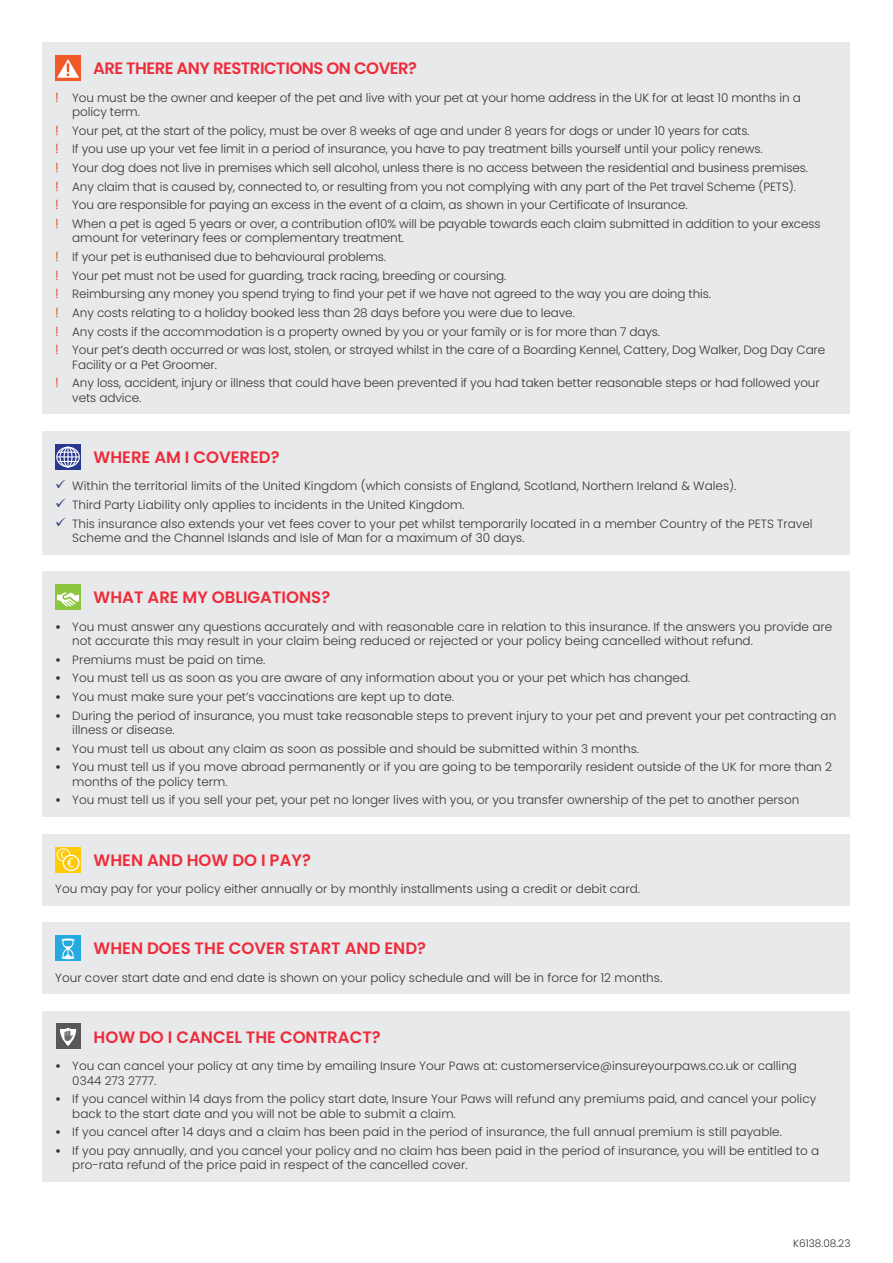
<style>
.page{position:relative;width:893px;height:1263px;background:#fff}
.page>*{position:absolute;margin:0;border:0;box-sizing:border-box;transform-origin:0 0}
.t1{font:600 16.5px "Poppins";color:#ee2c3b}
.t2{font:600 16.5px "Poppins";letter-spacing:-.03em;color:#ee2c3b}
.t3{font:300 12px/14.4px "Poppins";color:#363536}
.t4{font:300 10.5px "Poppins";color:#363536}
.s1{font-family:"FS Albert";font-weight:400;font-size:13.5px;color:#e5582d}
.s2{font-weight:700}
</style>
<div class="page">
<div style="left:43px;top:431px;width:807px;height:124px;background:#e8e9ea"></div>
<svg style="left:55px;top:444px;width:26px;height:25px"></svg>
<div style="left:56px;top:447px;width:24px;height:20px;border:1px solid #fff;border-radius:50%"></div>
<div style="left:59px;top:447px;width:18px;height:20px;border:1px solid #fff;border-radius:50%"></div>
<div style="left:64px;top:447px;width:8px;height:20px;border:1px solid #fff;border-radius:50%"></div>
<hr style="left:67px;top:447px;width:2px;height:20px;background:#fff">
<svg style="left:57px;top:452px;width:22px;height:10px"></svg>
<div style="left:43px;top:571px;width:807px;height:246px;background:#e8e9ea"></div>
<div style="left:55px;top:584px;width:26px;height:26px;background:#8bc63e"></div>
<svg style="left:57px;top:592px;width:22px;height:15px"></svg>
<div style="left:43px;top:834px;width:807px;height:72px;background:#e8e9ea"></div>
<div style="left:55px;top:847px;width:26px;height:25px;background:#feca0a"></div>
<div style="left:57px;top:848px;width:13px;height:13px;border:1px solid #fff;border-radius:50%"></div>
<svg style="left:63px;top:855px;width:16px;height:15px"></svg>
<div style="left:63px;top:855px;width:17px;height:16px;border:1px solid #fff;border-radius:50%"></div>
<svg style="left:59px;top:850px;width:16px;height:18px"></svg>
<div style="left:43px;top:922px;width:807px;height:72px;background:#e8e9ea"></div>
<div style="left:55px;top:935px;width:26px;height:26px;background:#24aae1"></div>
<svg style="left:62px;top:938px;width:12px;height:21px"></svg>
<div style="left:43px;top:1011px;width:807px;height:171px;background:#e8e9ea"></div>
<div style="left:56px;top:1024px;width:24px;height:25px;background:#57585a"></div>
<svg style="left:60px;top:1028px;width:16px;height:18px"></svg>
<div style="left:43px;top:43px;width:807px;height:371px;background:#e8e9ea"></div>
<div style="left:55px;top:55px;width:26px;height:26px;background:#f15929"></div>
<svg style="left:57px;top:59px;width:22px;height:19px"></svg>
<p class="t2" style="left:93px;top:59px;width:326px">ARE THERE ANY RESTRICTIONS ON COVER?</p>
<p class="t3" style="left:72px;top:90px;width:730px;text-indent:-17px"><span class="s1">!</span> You must be the owner and keeper of the pet and live with your pet at your home address in the UK for at least 10 months in a policy term.</p>
<p class="t3" style="left:55px;top:123px;width:696px"><span class="s1">!</span> Your pet, at the start of the policy, must be over 8 weeks of age and under 8 years for dogs or under 10 years for cats.</p>
<p class="t3" style="left:55px;top:142px;width:709px"><span class="s1">!</span> If you use up your vet fee limit in a period of insurance, you have to pay treatment bills yourself until your policy renews.</p>
<p class="t3" style="left:55px;top:161px;width:754px"><span class="s1">!</span> Your dog does not live in premises which sell alcohol, unless there is no access between the residential and business premises.</p>
<p class="t3" style="left:55px;top:179px;width:742px"><span class="s1">!</span> Any claim that is caused by, connected to, or resulting from you not complying with any part of the Pet travel Scheme (PETS).</p>
<p class="t3" style="left:55px;top:198px;width:634px"><span class="s1">!</span> You are responsible for paying an excess in the event of a claim, as shown in your Certificate of Insurance.</p>
<p class="t3" style="left:72px;top:217px;width:750px;text-indent:-17px"><span class="s1">!</span> When a pet is aged 5 years or over, a contribution of10% will be payable towards each claim submitted in addition to your excess amount for veterinary fees or complementary treatment.</p>
<p class="t3" style="left:55px;top:250px;width:332px"><span class="s1">!</span> If your pet is euthanised due to behavioural problems.</p>
<p class="t3" style="left:55px;top:268px;width:453px"><span class="s1">!</span> Your pet must not be used for guarding, track racing, breeding or coursing.</p>
<p class="t3" style="left:55px;top:287px;width:657px"><span class="s1">!</span> Reimbursing any money you spend trying to find your pet if we have not agreed to the way you are doing this.</p>
<p class="t3" style="left:55px;top:306px;width:521px"><span class="s1">!</span> Any costs relating to a holiday booked less than 28 days before you were due to leave.</p>
<p class="t3" style="left:55px;top:324px;width:606px"><span class="s1">!</span> Any costs if the accommodation is a property owned by you or your family or is for more than 7 days.</p>
<p class="t3" style="left:72px;top:343px;width:754px;text-indent:-17px"><span class="s1">!</span> Your pet’s death occurred or was lost, stolen, or strayed whilst in the care of a Boarding Kennel, Cattery, Dog Walker, Dog Day Care<br>Facility or a Pet Groomer.</p>
<p class="t3" style="left:72px;top:376px;width:749px;text-indent:-17px"><span class="s1">!</span> Any loss, accident, injury or illness that could have been prevented if you had taken better reasonable steps or had followed your vets advice.</p>
<p class="t1" style="left:94px;top:448px;width:188px">WHERE AM I COVERED?</p>
<p class="t3" style="left:72px;top:479px;width:666px">Within the territorial limits of the United Kingdom (which consists of England, Scotland, Northern Ireland &amp; Wales).</p>
<p class="t3" style="left:72px;top:498px;width:394px">Third Party Liability only applies to incidents in the United Kingdom.</p>
<p class="t3" style="left:72px;top:516px;width:742px">This insurance also extends your vet fees cover to your pet whilst temporarily located in a member Country of the PETS Travel<br>Scheme and the Channel Islands and Isle of Man for a maximum of 30 days.</p>
<p class="t1" style="left:94px;top:588px;width:238px">WHAT ARE MY OBLIGATIONS?</p>
<p class="t3" style="left:72px;top:619px;width:761px;text-indent:-17px"><span class="s2">•</span> You must answer any questions accurately and with reasonable care in relation to this insurance. If the answers you provide are not accurate this may result in your claim being reduced or rejected or your policy being cancelled without refund.</p>
<p class="t3" style="left:55px;top:652px;width:212px"><span class="s2">•</span> Premiums must be paid on time.</p>
<p class="t3" style="left:55px;top:671px;width:637px"><span class="s2">•</span> You must tell us as soon as you are aware of any information about you or your pet which has changed.</p>
<p class="t3" style="left:55px;top:690px;width:400px"><span class="s2">•</span> You must make sure your pet’s vaccinations are kept up to date.</p>
<p class="t3" style="left:72px;top:708px;width:765px;text-indent:-17px"><span class="s2">•</span> During the period of insurance, you must take reasonable steps to prevent injury to your pet and prevent your pet contracting an illness or disease.</p>
<p class="t3" style="left:55px;top:741px;width:585px"><span class="s2">•</span> You must tell us about any claim as soon as possible and should be submitted within 3 months.</p>
<p class="t3" style="left:72px;top:760px;width:761px;text-indent:-17px"><span class="s2">•</span> You must tell us if you move abroad permanently or if you are going to be temporarily resident outside of the UK for more than 2 months of the policy term.</p>
<p class="t3" style="left:55px;top:793px;width:746px"><span class="s2">•</span> You must tell us if you sell your pet, your pet no longer lives with you, or you transfer ownership of the pet to another person</p>
<p class="t1" style="left:94px;top:850px;width:219px">WHEN AND HOW DO I PAY?</p>
<p class="t3" style="left:55px;top:882px;width:586px">You may pay for your policy either annually or by monthly installments using a credit or debit card.</p>
<p class="t1" style="left:94px;top:939px;width:334px">WHEN DOES THE COVER START AND END?</p>
<p class="t3" style="left:55px;top:970px;width:608px">Your cover start date and end date is shown on your policy schedule and will be in force for 12 months.</p>
<p class="t1" style="left:94px;top:1028px;width:289px">HOW DO I CANCEL THE CONTRACT?</p>
<p class="t3" style="left:72px;top:1059px;width:726px;text-indent:-17px"><span class="s2">•</span> You can cancel your policy at any time by emailing Insure Your Paws at: customerservice@insureyourpaws.co.uk or calling<br>0344 273 2777.</p>
<p class="t3" style="left:72px;top:1092px;width:745px;text-indent:-17px"><span class="s2">•</span> If you cancel within 14 days from the policy start date, Insure Your Paws will refund any premiums paid, and cancel your policy back to the start date and you will not be able to submit a claim.</p>
<p class="t3" style="left:55px;top:1125px;width:728px"><span class="s2">•</span> If you cancel after 14 days and a claim has been paid in the period of insurance, the full annual premium is still payable.</p>
<p class="t3" style="left:72px;top:1143px;width:748px;text-indent:-17px"><span class="s2">•</span> If you pay annually, and you cancel your policy and no claim has been paid in the period of insurance, you will be entitled to a pro-rata refund of the price paid in respect of the cancelled cover.</p>
<p class="t4" style="left:793px;top:1237px;width:59px">K6138.08.23</p>
</div>
